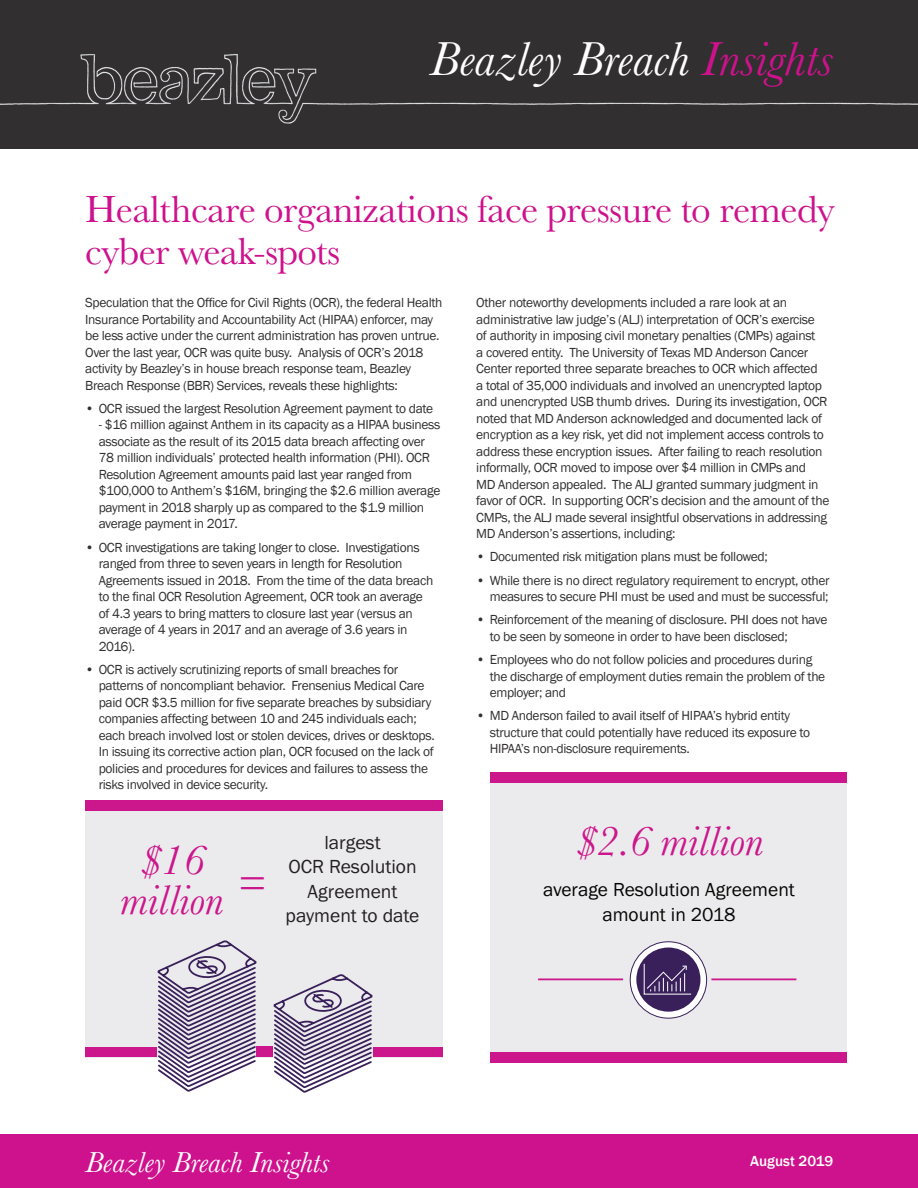
<style>
.page{position:relative;width:918px;height:1188px;background:#fff}
.page>*{position:absolute;margin:0;border:0;box-sizing:border-box;transform-origin:0 0}
.Page_Head{font:italic 49.5px "Baskerville";color:#fff}
.t1{font:italic 43.2px/40px "Baskerville MT Std";color:#cc168b;text-align:center}
.t2{font:italic 42.9px "Baskerville MT Std";color:#cc168b}
.Sub_Head{font:39px/42px "Baskerville URW";letter-spacing:-.015em;color:#ce118c}
.t3{font:italic 30px "Baskerville";color:#fff}
.t4{font:19.65px/24.5px "Franklin Gothic";color:#231f20;text-align:center}
.t5{font:19.5px/24.5px "Franklin Gothic";color:#040503;text-align:center}
.t6{font:500 15px "Franklin Gothic";color:#fff}
.Body_Copy{font:13.5px/16.5px "Franklin Gothic";letter-spacing:-.025em;color:#312f30}
.s1{color:#ce118c}
</style>
<div class="page">
<div style="left:0;top:1134px;width:918px;height:54px;background:#ce118c"></div>
<div style="left:0;top:0;width:918px;height:148px;background:#312f30"></div>
<div style="left:86px;top:811px;width:357px;height:246px;background:#ebebed"></div>
<div style="left:373px;top:1047px;width:70px;height:10px;background:#cc168b"></div>
<div style="left:85px;top:1047px;width:71px;height:10px;background:#cc168b"></div>
<div style="left:86px;top:800px;width:357px;height:11px;background:#cc168b"></div>
<svg style="left:156px;top:940px;width:218px;height:153px"></svg>
<div style="left:490px;top:773px;width:357px;height:281px;background:#ebebed"></div>
<div style="left:490px;top:1052px;width:357px;height:11px;background:#cc168b"></div>
<div style="left:490px;top:772px;width:357px;height:11px;background:#cc168b"></div>
<hr style="left:538px;top:978px;width:85px;height:2px;background:#cc168b">
<hr style="left:711px;top:978px;width:85px;height:2px;background:#cc168b">
<svg style="left:630px;top:942px;width:77px;height:76px"></svg>
<div style="left:630px;top:941px;width:77px;height:78px;border:1px solid #39205a;border-radius:50%"></div>
<div style="left:636px;top:948px;width:64px;height:64px;background:#39205a;border-radius:50%"></div>
<svg style="left:643px;top:963px;width:49px;height:32px"></svg>
<p class="Page_Head" style="left:430px;top:27px;width:404px">Beazley Breach <span class="s1">Insights</span></p>
<p class="Sub_Head" style="left:85px;top:189px;width:751px">Healthcare organizations face pressure to remedy cyber weak-spots</p>
<p class="Body_Copy" style="left:85px;top:295px;width:359px">Speculation that the Office for Civil Rights (OCR), the federal Health Insurance Portability and Accountability Act (HIPAA) enforcer, may be less active under the current administration has proven untrue.<br>Over the last year, OCR was quite busy. Analysis of OCR’s 2018 activity by Beazley’s in house breach response team, Beazley Breach Response (BBR) Services, reveals these highlights:</p>
<p class="Body_Copy" style="left:85px;top:400px;width:349px">• OCR issued the largest Resolution Agreement payment to date</p>
<p class="Body_Copy" style="left:99px;top:417px;width:343px">- $16 million against Anthem in its capacity as a HIPAA business associate as the result of its 2015 data breach affecting over 78 million individuals’ protected health information (PHI). OCR Resolution Agreement amounts paid last year ranged from $100,000 to Anthem’s $16M, bringing the $2.6 million average payment in 2018 sharply up as compared to the $1.9 million average payment in 2017.</p>
<p class="Body_Copy" style="left:99px;top:539px;width:336px;text-indent:-14px">• OCR investigations are taking longer to close. Investigations ranged from three to seven years in length for Resolution Agreements issued in 2018. From the time of the data breach to the final OCR Resolution Agreement, OCR took an average of 4.3 years to bring matters to closure last year (versus an average of 4 years in 2017 and an average of 3.6 years in 2016).</p>
<p class="Body_Copy" style="left:99px;top:661px;width:338px;text-indent:-14px">• OCR is actively scrutinizing reports of small breaches for patterns of noncompliant behavior. Frensenius Medical Care paid OCR $3.5 million for five separate breaches by subsidiary companies affecting between 10 and 245 individuals each; each breach involved lost or stolen devices, drives or desktops.<br>In issuing its corrective action plan, OCR focused on the lack of policies and procedures for devices and failures to assess the risks involved in device security.</p>
<p class="Body_Copy" style="left:476px;top:295px;width:355px">Other noteworthy developments included a rare look at an administrative law judge’s (ALJ) interpretation of OCR’s exercise<br>of authority in imposing civil monetary penalties (CMPs) against<br>a covered entity. The University of Texas MD Anderson Cancer Center reported three separate breaches to OCR which affected<br>a total of 35,000 individuals and involved an unencrypted laptop and unencrypted USB thumb drives. During its investigation, OCR noted that MD Anderson acknowledged and documented lack of encryption as a key risk, yet did not implement access controls to address these encryption issues. After failing to reach resolution informally, OCR moved to impose over $4 million in CMPs and<br>MD Anderson appealed. The ALJ granted summary judgment in favor of OCR. In supporting OCR’s decision and the amount of the CMPs, the ALJ made several insightful observations in addressing MD Anderson’s assertions, including:</p>
<p class="Body_Copy" style="left:476px;top:549px;width:293px">• Documented risk mitigation plans must be followed;</p>
<p class="Body_Copy" style="left:476px;top:572px;width:355px;text-align:right">• While there is no direct regulatory requirement to encrypt, other measures to secure PHI must be used and must be successful;</p>
<p class="Body_Copy" style="left:490px;top:612px;width:339px;text-indent:-14px">• Reinforcement of the meaning of disclosure. PHI does not have to be seen by someone in order to have been disclosed;</p>
<p class="Body_Copy" style="left:490px;top:652px;width:337px;text-indent:-14px">• Employees who do not follow policies and procedures during the discharge of employment duties remain the problem of the employer; and</p>
<p class="Body_Copy" style="left:490px;top:708px;width:322px;text-indent:-14px">• MD Anderson failed to avail itself of HIPAA’s hybrid entity structure that could potentially have reduced its exposure to<br>HIPAA’s non-disclosure requirements.</p>
<p class="t1" style="left:120px;top:839px;width:104px">$16 million</p>
<p class="t4" style="left:286px;top:830px;width:135px">largest<br>OCR Resolution<br>Agreement payment to date</p>
<p class="t1" style="left:236px;top:862px;width:30px">=</p>
<p class="t2" style="left:575px;top:815px;width:190px">$2.6 million</p>
<p class="t5" style="left:543px;top:878px;width:253px">average Resolution Agreement amount in 2018</p>
<h3 class="t3" style="left:85px;top:1142px;width:246px">Beazley Breach Insights</h3>
<p class="t6" style="left:750px;top:1152px;width:85px">August 2019</p>
</div>
